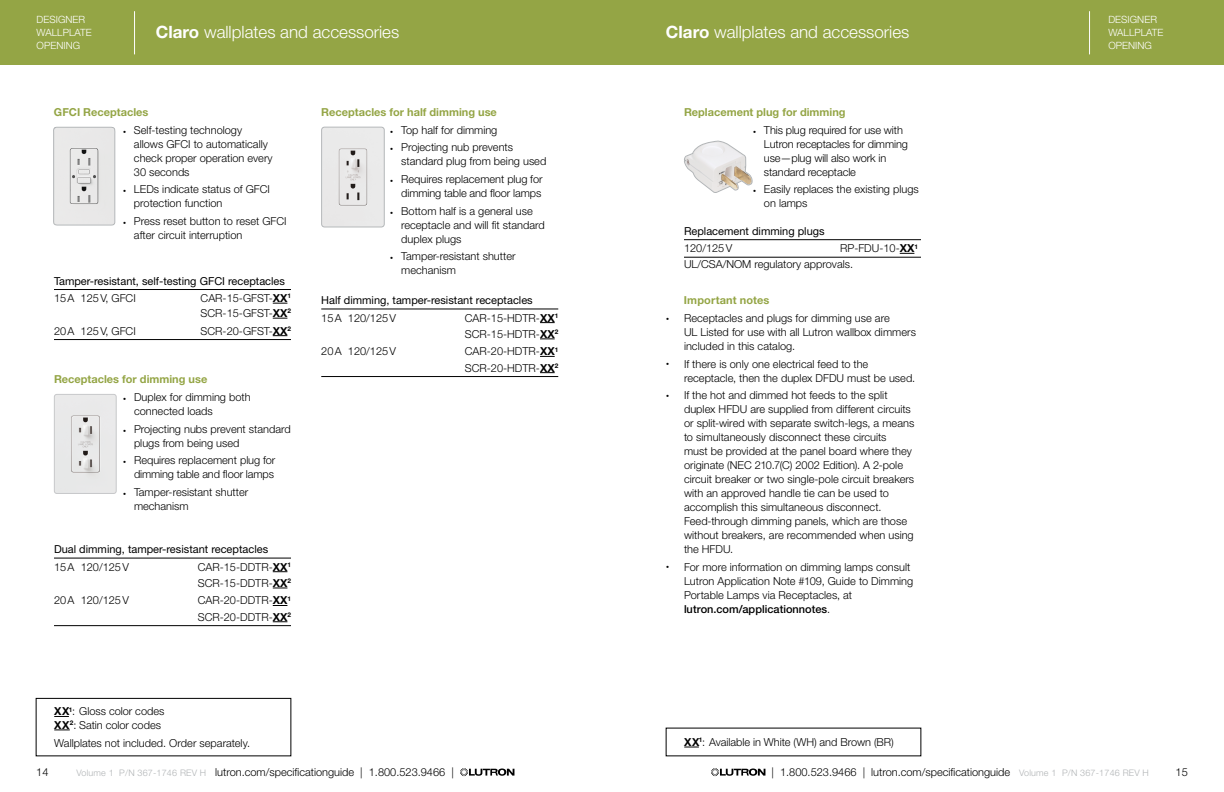
<style>
.page{position:relative;width:1224px;height:792px;background:#fff}
.page>*{position:absolute;margin:0;border:0;box-sizing:border-box;transform-origin:0 0}
.t1{font:300 17px "Helvetica Neue LT Std";color:#fff}
.t2{font:300 11px/14px "Helvetica Neue LT Std";color:#000}
.t3{font:11px "Helvetica Neue LT Std";color:#000}
.t4{font:700 11px "Helvetica Neue LT Std";color:#94a545}
.t5{font:300 10px/13px "Helvetica Neue LT Std";letter-spacing:.005em;color:#fff}
.t6{font:300 9px "Helvetica Neue LT Std";letter-spacing:.02em;color:#b1b4b6}
.s1{font-weight:700}
.s2{font-size:6px}
.s3{font-weight:500}
</style>
<div class="page">
<hr style="left:54px;top:558px;width:237px;height:1px;background:#000">
<svg style="left:273px;top:571px;width:14px;height:1px"></svg>
<svg style="left:273px;top:588px;width:14px;height:1px"></svg>
<svg style="left:273px;top:605px;width:14px;height:1px"></svg>
<hr style="left:54px;top:625px;width:237px;height:1px;background:#000">
<svg style="left:273px;top:621px;width:14px;height:1px"></svg>
<hr style="left:321px;top:309px;width:237px;height:1px;background:#000">
<svg style="left:540px;top:322px;width:15px;height:1px"></svg>
<svg style="left:540px;top:339px;width:15px;height:1px"></svg>
<svg style="left:540px;top:356px;width:15px;height:1px"></svg>
<hr style="left:321px;top:376px;width:237px;height:1px;background:#000">
<svg style="left:540px;top:372px;width:15px;height:1px"></svg>
<svg style="left:321px;top:126px;width:64px;height:102px;background:#e2e2e2"></svg>
<svg style="left:54px;top:394px;width:63px;height:100px;background:#e2e2e3"></svg>
<svg style="left:53px;top:126px;width:63px;height:100px;background:#e1e1e1"></svg>
<hr style="left:54px;top:289px;width:237px;height:1px;background:#000">
<svg style="left:273px;top:303px;width:14px;height:1px"></svg>
<svg style="left:273px;top:318px;width:14px;height:1px"></svg>
<hr style="left:54px;top:339px;width:237px;height:1px;background:#000">
<svg style="left:273px;top:335px;width:14px;height:1px"></svg>
<svg style="left:54px;top:716px;width:15px;height:1px"></svg>
<svg style="left:54px;top:730px;width:16px;height:1px"></svg>
<div style="left:36px;top:698px;width:255px;height:58px;border:1px solid #000"></div>
<hr style="left:684px;top:240px;width:237px;height:1px;background:#000">
<hr style="left:684px;top:257px;width:237px;height:1px;background:#000">
<svg style="left:900px;top:253px;width:14px;height:1px"></svg>
<svg style="left:684px;top:140px;width:68px;height:53px"></svg>
<div style="left:0;top:0;width:1224px;height:64px;background:#94a545"></div>
<svg style="left:460px;top:768px;width:54px;height:8px"></svg>
<svg style="left:711px;top:768px;width:54px;height:8px"></svg>
<hr style="left:1089px;top:11px;width:1px;height:43px;background:#fff">
<hr style="left:134px;top:11px;width:1px;height:43px;background:#fff">
<svg style="left:684px;top:747px;width:15px;height:1px"></svg>
<p class="t5" style="left:37px;top:13px;width:57px">DESIGNER<br>WALLPLATE<br>OPENING</p>
<h1 class="t1" style="left:156px;top:22px;width:245px"><span class="s1">Claro</span> wallplates and accessories</h1>
<h1 class="t1" style="left:666px;top:22px;width:245px"><span class="s1">Claro</span> wallplates and accessories</h1>
<p class="t4" style="left:54px;top:105px;width:96px">GFCI Receptacles</p>
<p class="t2" style="left:134px;top:123px;width:140px;text-indent:-11px"><span class="s2">•</span> Self-testing technology allows GFCI to automatically check proper operation every<br>30 seconds</p>
<p class="t2" style="left:134px;top:182px;width:138px;text-indent:-11px"><span class="s2">•</span> LEDs indicate status of GFCI protection function</p>
<p class="t2" style="left:134px;top:214px;width:154px;text-indent:-11px"><span class="s2">•</span> Press reset button to reset GFCI after circuit interruption</p>
<p class="t3" style="left:54px;top:274px;width:233px">Tamper-resistant, self-testing GFCI receptacles</p>
<p class="t2" style="left:54px;top:291px;width:83px">15A 125V, GFCI</p>
<p class="t2" style="left:201px;top:290px;width:92px;line-height:15px">CAR-15-GFST-<span class="s1">XX</span><sup>1<br></sup>SCR-15-GFST-<span class="s1">XX</span><sup>2</sup></p>
<p class="t2" style="left:54px;top:323px;width:83px">20A 125V, GFCI</p>
<p class="t2" style="left:201px;top:323px;width:92px">SCR-20-GFST-<span class="s1">XX</span><sup>2</sup></p>
<p class="t4" style="left:54px;top:372px;width:155px">Receptacles for dimming use</p>
<p class="t2" style="left:134px;top:390px;width:118px;text-indent:-11px"><span class="s2">•</span> Duplex for dimming both connected loads</p>
<p class="t2" style="left:134px;top:421px;width:158px;text-indent:-11px"><span class="s2">•</span> Projecting nubs prevent standard plugs from being used</p>
<p class="t2" style="left:123px;top:453px;width:154px;text-align:right"><span class="s2">•</span> Requires replacement plug for dimming table and floor lamps</p>
<p class="t2" style="left:134px;top:485px;width:116px;text-indent:-11px"><span class="s2">•</span> Tamper-resistant shutter mechanism</p>
<p class="t3" style="left:54px;top:543px;width:216px">Dual dimming, tamper-resistant receptacles</p>
<p class="t2" style="left:54px;top:559px;width:76px">15A 120/125V</p>
<p class="t2" style="left:198px;top:558px;width:95px;line-height:16.3px">CAR-15-DDTR-<span class="s1">XX</span><sup>1<br></sup>SCR-15-DDTR-<span class="s1">XX</span><sup>2</sup></p>
<p class="t2" style="left:54px;top:593px;width:76px">20A 120/125V</p>
<p class="t2" style="left:198px;top:592px;width:95px;line-height:16.3px">CAR-20-DDTR-<span class="s1">XX</span><sup>1<br></sup>SCR-20-DDTR-<span class="s1">XX</span><sup>2</sup></p>
<p class="t4" style="left:321px;top:105px;width:177px">Receptacles for half dimming use</p>
<p class="t2" style="left:390px;top:123px;width:109px"><span class="s2">•</span> Top half for dimming</p>
<p class="t2" style="left:401px;top:140px;width:147px;text-indent:-11px"><span class="s2">•</span> Projecting nub prevents standard plug from being used</p>
<p class="t2" style="left:390px;top:172px;width:154px;text-align:right"><span class="s2">•</span> Requires replacement plug for dimming table and floor lamps</p>
<p class="t2" style="left:401px;top:203px;width:145px;text-indent:-11px"><span class="s2">•</span> Bottom half is a general use receptacle and will fit standard duplex plugs</p>
<p class="t2" style="left:401px;top:249px;width:116px;text-indent:-11px"><span class="s2">•</span> Tamper-resistant shutter mechanism</p>
<p class="t3" style="left:321px;top:294px;width:213px">Half dimming, tamper-resistant receptacles</p>
<p class="t2" style="left:321px;top:310px;width:76px">15A 120/125V</p>
<p class="t2" style="left:465px;top:309px;width:95px;line-height:16.3px">CAR-15-HDTR-<span class="s1">XX</span><sup>1<br></sup>SCR-15-HDTR-<span class="s1">XX</span><sup>2</sup></p>
<p class="t2" style="left:321px;top:344px;width:76px">20A 120/125V</p>
<p class="t2" style="left:465px;top:343px;width:95px;line-height:16.3px">CAR-20-HDTR-<span class="s1">XX</span><sup>1<br></sup>SCR-20-HDTR-<span class="s1">XX</span><sup>2</sup></p>
<p class="t2" style="left:54px;top:705px;width:112px;line-height:13.4px"><span class="s1">XX</span><sup>1</sup>: Gloss color codes<br><span class="s1">XX</span><sup>2</sup>: Satin color codes</p>
<p class="t2" style="left:54px;top:736px;width:197px">Wallplates not included. Order separately.</p>
<p class="t4" style="left:684px;top:105px;width:163px">Replacement plug for dimming</p>
<p class="t2" style="left:764px;top:123px;width:145px;text-indent:-11px"><span class="s2">•</span> This plug required for use with<br>Lutron receptacles for dimming use—plug will also work in standard receptacle</p>
<p class="t2" style="left:764px;top:182px;width:156px;text-indent:-11px"><span class="s2">•</span> Easily replaces the existing plugs on lamps</p>
<p class="t3" style="left:684px;top:224px;width:142px">Replacement dimming plugs</p>
<p class="t2" style="left:684px;top:241px;width:50px">120/125V</p>
<p class="t2" style="left:684px;top:240px;width:235px;line-height:15.7px;text-indent:156px">RP-FDU-10-<span class="s1">XX</span><sup>1<br></sup>UL/CSA/NOM regulatory approvals.</p>
<p class="t4" style="left:684px;top:293px;width:87px">Important notes</p>
<p class="t2" style="left:684px;top:311px;width:234px;text-indent:-18px"><span class="s2">•</span> Receptacles and plugs for dimming use are<br>UL Listed for use with all Lutron wallbox dimmers included in this catalog.</p>
<p class="t2" style="left:684px;top:357px;width:233px;text-indent:-18px"><span class="s2">•</span> If there is only one electrical feed to the receptacle, then the duplex DFDU must be used.</p>
<p class="t2" style="left:684px;top:388px;width:232px;text-indent:-18px"><span class="s2">•</span> If the hot and dimmed hot feeds to the split duplex HFDU are supplied from different circuits or split-wired with separate switch-legs, a means to simultaneously disconnect these circuits<br>must be provided at the panel board where they originate (NEC 210.7(C) 2002 Edition). A 2-pole circuit breaker or two single-pole circuit breakers with an approved handle tie can be used to accomplish this simultaneous disconnect.<br>Feed-through dimming panels, which are those without breakers, are recommended when using the HFDU.</p>
<p class="t2" style="left:684px;top:560px;width:231px;text-indent:-18px"><span class="s2">•</span> For more information on dimming lamps consult Lutron Application Note #109, Guide to Dimming Portable Lamps via Receptacles, at <span class="s3">lutron.com/applicationnotes</span>.</p>
<p class="t2" style="left:684px;top:735px;width:211px"><span class="s1">XX</span><sup>1</sup>: Available in White (WH) and Brown (BR)</p>
<p class="t5" style="left:1108px;top:13px;width:57px">DESIGNER<br>WALLPLATE<br>OPENING</p>
<p class="t2" style="left:36px;top:765px;width:14px">14</p>
<p class="t2" style="left:215px;top:765px;width:240px">lutron.com/specificationguide | 1.800.523.9466 |</p>
<p class="t2" style="left:772px;top:765px;width:240px">| 1.800.523.9466 | lutron.com/specificationguide</p>
<p class="t2" style="left:1175px;top:765px;width:14px">15</p>
<p class="t6" style="left:76px;top:768px;width:131px">Volume 1 P/N 367-1746 REV H</p>
<p class="t6" style="left:1019px;top:768px;width:131px">Volume 1 P/N 367-1746 REV H</p>
</div>
